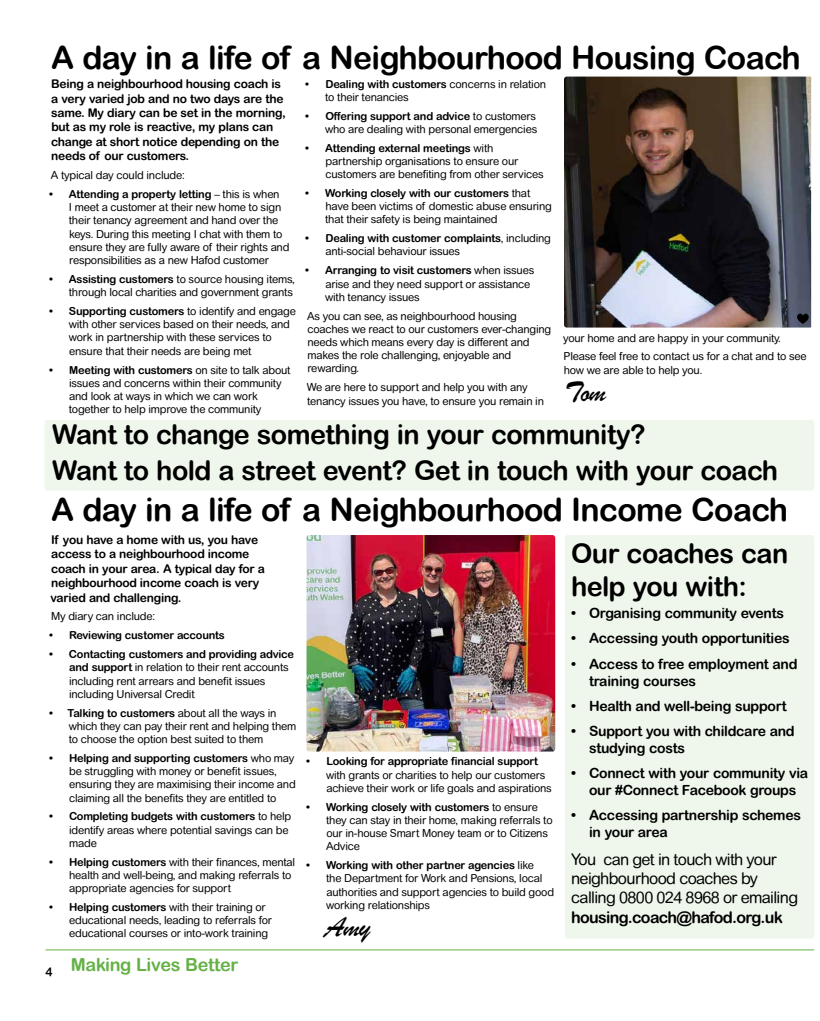
<style>
.page{position:relative;width:820px;height:1021px;background:#fff}
.page>*{position:absolute;margin:0;border:0;box-sizing:border-box;transform-origin:0 0}
.t1{font:700 32px "Arial Rounded MT Pro";letter-spacing:-.02em;color:#000}
.t2{font:30px "Brush Script";letter-spacing:-.02em;color:#000}
.t3{font:700 27px/35.2px "Arial Rounded MT Pro";letter-spacing:-.02em;color:#000}
.t4{font:700 18px "Arial Rounded MT Pro";letter-spacing:-.02em;color:#64b145}
.t5{font:16px/19.2px "Arial Rounded MT Pro";letter-spacing:-.04em;color:#000}
.t6{font:700 16px "Arial Rounded MT Pro";letter-spacing:-.04em;color:#000}
.t7{font:700 14px/16.8px "Arial Rounded MT Pro";letter-spacing:-.02em;color:#000}
.t8{font:700 12px/14.4px "Arial Rounded MT Pro";letter-spacing:-.02em;color:#000}
.t9{font:11px/13.2px "Arial Rounded MT Pro";letter-spacing:-.02em;color:#000}
.t10{font:700 11px "Arial Rounded MT Pro";letter-spacing:-.02em;color:#000}
.s1{font-weight:700}
</style>
<div class="page">
<hr style="left:46px;top:949px;width:767px;height:1px;background:#64b145">
<div style="left:44px;top:420px;width:770px;height:70px;background:#eff7ec;border-radius:3px"></div>
<div style="left:564px;top:535px;width:250px;height:403px;background:#eff7ec;border-radius:3px"></div>
<img style="left:564px;top:77px;width:246px;height:250px">
<img style="left:306px;top:535px;width:249px;height:216px">
<svg style="left:797px;top:314px;width:11px;height:10px"></svg>
<h1 class="t1" style="left:51px;top:38px;width:751px">A day in a life of a Neighbourhood Housing Coach</h1>
<p class="t8" style="left:51px;top:77px;width:236px">Being a neighbourhood housing coach is a very varied job and no two days are the same. My diary can be set in the morning, but as my role is reactive, my plans can change at short notice depending on the needs of our customers.</p>
<p class="t9" style="left:51px;top:169px;width:135px">A typical day could include:</p>
<p class="t9" style="left:69px;top:188px;width:222px;text-indent:-20px"><span class="s1">• Attending a property letting</span> – this is when<br>I meet a customer at their new home to sign their tenancy agreement and hand over the keys. During this meeting I chat with them to ensure they are fully aware of their rights and responsibilities as a new Hafod customer</p>
<p class="t9" style="left:49px;top:273px;width:247px;text-align:right"><span class="s1">• Assisting customers</span> to source housing items, through local charities and government grants</p>
<p class="t9" style="left:69px;top:305px;width:228px;text-indent:-20px"><span class="s1">• Supporting customers</span> to identify and engage with other services based on their needs, and work in partnership with these services to ensure that their needs are being met</p>
<p class="t9" style="left:69px;top:363px;width:223px;text-indent:-20px"><span class="s1">• Meeting with customers</span> on site to talk about issues and concerns within their community and look at ways in which we can work together to help improve the community</p>
<p class="t9" style="left:325px;top:77px;width:222px;text-indent:-20px"><span class="s1">• Dealing with customers</span> concerns in relation to their tenancies</p>
<p class="t9" style="left:305px;top:109px;width:233px;text-align:right"><span class="s1">• Offering support and advice</span> to customers who are dealing with personal emergencies</p>
<p class="t9" style="left:325px;top:141px;width:220px;text-indent:-20px"><span class="s1">• Attending external meetings</span> with partnership organisations to ensure our customers are benefiting from other services</p>
<p class="t9" style="left:325px;top:187px;width:228px;text-indent:-20px"><span class="s1">• Working closely with our customers</span> that have been victims of domestic abuse ensuring that their safety is being maintained</p>
<p class="t9" style="left:325px;top:232px;width:227px;text-indent:-20px"><span class="s1">• Dealing with customer complaints</span>, including anti-social behaviour issues</p>
<p class="t9" style="left:325px;top:264px;width:210px;text-indent:-20px"><span class="s1">• Arranging to visit customers</span> when issues arise and they need support or assistance with tenancy issues</p>
<p class="t9" style="left:307px;top:309px;width:245px">As you can see, as neighbourhood housing coaches we react to our customers ever-changing needs which means every day is different and makes the role challenging, enjoyable and rewarding.</p>
<p class="t9" style="left:307px;top:381px;width:238px">We are here to support and help you with any tenancy issues you have, to ensure you remain in</p>
<p class="t9" style="left:563px;top:328px;width:245px;line-height:18.9px">your home and are happy in your community.<br>Please feel free to contact us for a chat and to see</p>
<p class="t9" style="left:563px;top:363px;width:140px">how we are able to help you.</p>
<h2 class="t2" style="left:564px;top:372px;width:43px">Tom</h2>
<h3 class="t3" style="left:52px;top:418px;width:727px">Want to change something in your community?<br>Want to hold a street event? Get in touch with your coach</h3>
<h1 class="t1" style="left:51px;top:490px;width:738px">A day in a life of a Neighbourhood Income Coach</h1>
<p class="t8" style="left:50px;top:532px;width:216px">If you have a home with us, you have access to a neighbourhood income coach in your area. A typical day for a neighbourhood income coach is very varied and challenging.</p>
<p class="t9" style="left:51px;top:610px;width:105px">My diary can include:</p>
<p class="t10" style="left:49px;top:628px;width:177px">• Reviewing customer accounts</p>
<p class="t9" style="left:69px;top:648px;width:226px;text-indent:-20px"><span class="s1">• Contacting customers and providing advice and support</span> in relation to their rent accounts including rent arrears and benefit issues including Universal Credit</p>
<p class="t9" style="left:69px;top:706px;width:229px;text-indent:-20px"><span class="s1">• Talking to customers</span> about all the ways in which they can pay their rent and helping them to choose the option best suited to them</p>
<p class="t9" style="left:69px;top:751px;width:228px;text-indent:-20px"><span class="s1">• Helping and supporting customers</span> who may be struggling with money or benefit issues, ensuring they are maximising their income and claiming all the benefits they are entitled to</p>
<p class="t9" style="left:69px;top:810px;width:224px;text-indent:-20px"><span class="s1">• Completing budgets with customers</span> to help identify areas where potential savings can be made</p>
<p class="t9" style="left:69px;top:855px;width:227px;text-indent:-20px"><span class="s1">• Helping customers</span> with their finances, mental health and well-being, and making referrals to appropriate agencies for support</p>
<p class="t9" style="left:69px;top:900px;width:204px;text-indent:-20px"><span class="s1">• Helping customers</span> with their training or educational needs, leading to referrals for educational courses or into-work training</p>
<p class="t8" style="left:45px;top:964px;width:9px">4</p>
<h3 class="t4" style="left:71px;top:953px;width:169px">Making Lives Better</h3>
<p class="t10" style="left:306px;top:754px;width:233px">• Looking for appropriate financial support</p>
<p class="t9" style="left:326px;top:768px;width:227px">with grants or charities to help our customers achieve their work or life goals and aspirations</p>
<p class="t9" style="left:326px;top:800px;width:228px;text-indent:-20px"><span class="s1">• Working closely with customers</span> to ensure they can stay in their home, making referrals to our in-house Smart Money team or to Citizens Advice</p>
<p class="t9" style="left:326px;top:859px;width:229px;text-indent:-20px"><span class="s1">• Working with other partner agencies</span> like<br>the Department for Work and Pensions, local authorities and support agencies to build good working relationships</p>
<h2 class="t2" style="left:325px;top:906px;width:47px">Amy</h2>
<h3 class="t3" style="left:571px;top:538px;width:219px;line-height:32.4px">Our coaches can help you with:</h3>
<p class="t7" style="left:571px;top:605px;width:214px">• Organising community events</p>
<p class="t7" style="left:571px;top:630px;width:220px">• Accessing youth opportunities</p>
<p class="t7" style="left:589px;top:655px;width:210px;text-indent:-18px">• Access to free employment and training courses</p>
<p class="t7" style="left:571px;top:697px;width:217px">• Health and well-being support</p>
<p class="t7" style="left:589px;top:723px;width:207px;text-indent:-18px">• Support you with childcare and studying costs</p>
<p class="t7" style="left:571px;top:765px;width:238px;text-align:center">• Connect with your community via our #Connect Facebook groups</p>
<p class="t7" style="left:589px;top:807px;width:213px;text-indent:-18px">• Accessing partnership schemes in your area</p>
<h3 class="t5" style="left:571px;top:850px;width:228px">You can get in touch with your neighbourhood coaches by calling 0800 024 8968 or emailing</h3>
<h3 class="t6" style="left:571px;top:907px;width:213px">housing.coach@hafod.org.uk</h3>
</div>
